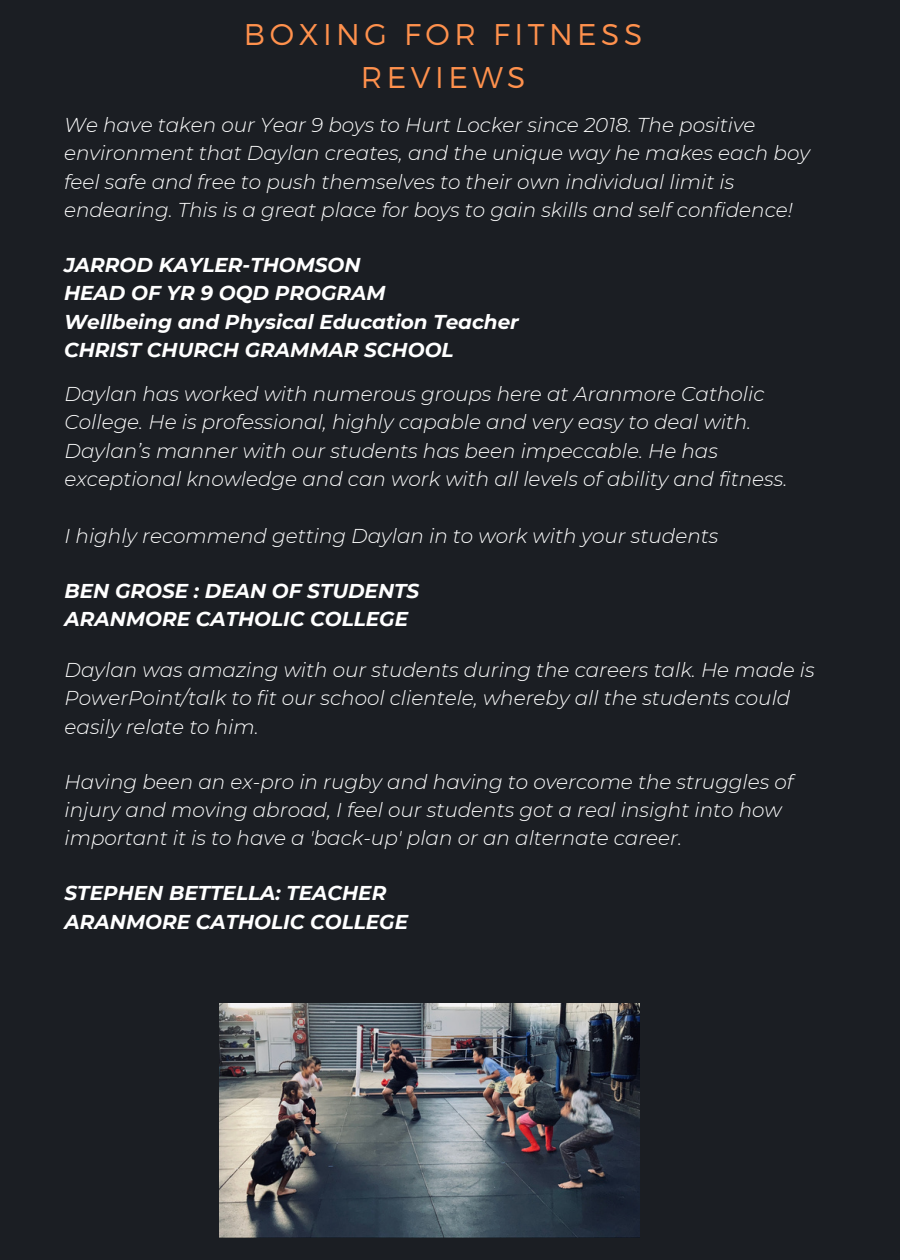
<style>
.page{position:relative;width:900px;height:1260px;background:#1b1e23}
.page>*{position:absolute;margin:0;border:0;box-sizing:border-box;transform-origin:0 0}
.t1{font:300 30px "Montserrat";letter-spacing:.15em;color:#ff914d}
.t2{font:italic 300 20px/28.2px "Montserrat";color:#fff}
.t3{font:italic 700 20px "Montserrat";color:#fff}
</style>
<div class="page">
<img style="left:220px;top:1003px;width:420px;height:235px">
<p class="t1" style="left:244px;top:15px;width:400px">BOXING FOR FITNESS</p>
<p class="t1" style="left:361px;top:58px;width:166px">REVIEWS</p>
<p class="t2" style="left:64px;top:111px;width:747px">We have taken our Year 9 boys to Hurt Locker since 2018. The positive environment that Daylan creates, and the unique way he makes each boy feel safe and free to push themselves to their own individual limit is endearing. This is a great place for boys to gain skills and self confidence!</p>
<p class="t3" style="left:64px;top:253px;width:298px">JARROD KAYLER-THOMSON</p>
<p class="t3" style="left:64px;top:281px;width:323px">HEAD OF YR 9 OQD PROGRAM</p>
<p class="t3" style="left:64px;top:309px;width:456px">Wellbeing and Physical Education Teacher</p>
<p class="t3" style="left:64px;top:338px;width:391px">CHRIST CHURCH GRAMMAR SCHOOL</p>
<p class="t2" style="left:65px;top:380px;width:701px">Daylan has worked with numerous groups here at Aranmore Catholic<br>College. He is professional, highly capable and very easy to deal with.</p>
<p class="t2" style="left:65px;top:436px;width:724px">Daylan’s manner with our students has been impeccable. He has exceptional knowledge and can work with all levels of ability and fitness.</p>
<p class="t2" style="left:65px;top:521px;width:655px">I highly recommend getting Daylan in to work with your students</p>
<p class="t3" style="left:65px;top:578px;width:356px">BEN GROSE : DEAN OF STUDENTS</p>
<p class="t3" style="left:65px;top:607px;width:345px">ARANMORE CATHOLIC COLLEGE</p>
<p class="t2" style="left:65px;top:656px;width:752px">Daylan was amazing with our students during the careers talk. He made is<br>PowerPoint/talk to fit our school clientele, whereby all the students could easily relate to him.</p>
<p class="t2" style="left:65px;top:767px;width:730px">Having been an ex-pro in rugby and having to overcome the struggles of injury and moving abroad, I feel our students got a real insight into how important it is to have a 'back-up' plan or an alternate career.</p>
<p class="t3" style="left:65px;top:881px;width:323px">STEPHEN BETTELLA: TEACHER</p>
<p class="t3" style="left:65px;top:909px;width:345px">ARANMORE CATHOLIC COLLEGE</p>
</div>
